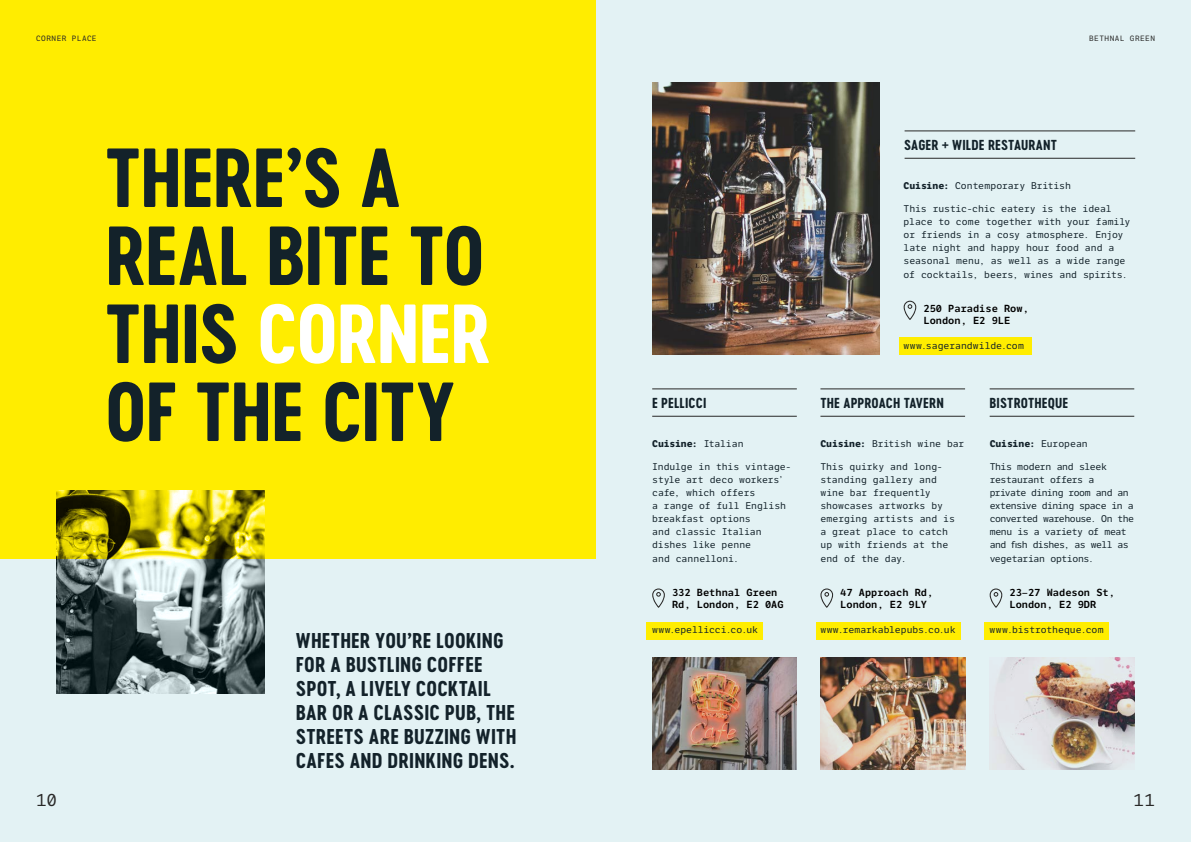
<style>
.page{position:relative;width:1191px;height:842px;background:#e3f2f4}
.page>*{position:absolute;margin:0;border:0;box-sizing:border-box;transform-origin:0 0}
.t1{font:78px/78px "Cervo Neue Bold Neue";letter-spacing:-.015em;color:#13222a}
.t2{font:20px/24px "Cervo Neue Bold Neue";letter-spacing:.01em;color:#13222a}
.t3{font:17px "LFT Etica Mono";color:#282827}
.t4{font:13.5px "Cervo Neue Bold Neue";letter-spacing:.01em;color:#13222a}
.t5{font:600 10px/12.1px "LFT Etica Mono";color:#000}
.t6{font:9.5px/13.1px "LFT Etica Mono";letter-spacing:-.015em;color:#13222a}
.t7{font:9.5px/13.1px "LFT Etica Mono";letter-spacing:-.05em;color:#13222a}
.t8{font:700 9.5px "LFT Etica Mono";letter-spacing:-.01em;color:#13222a}
.t9{font:7.5px "LFT Etica Mono";letter-spacing:.065em;color:#282827}
.s1{color:#fff}
.s2{font-weight:700}
.s3{font-weight:400}
</style>
<div class="page">
<div style="left:0;top:0;width:595px;height:558px;background:#ffed00"></div>
<img style="left:57px;top:490px;width:208px;height:203px">
<img style="left:652px;top:82px;width:227px;height:272px">
<img style="left:652px;top:658px;width:145px;height:112px">
<img style="left:820px;top:658px;width:145px;height:112px">
<img style="left:989px;top:658px;width:145px;height:112px">
<hr style="left:904px;top:158px;width:231px;height:1px;background:#282827">
<hr style="left:904px;top:130px;width:231px;height:1px;background:#282827">
<hr style="left:652px;top:416px;width:145px;height:1px;background:#282827">
<hr style="left:652px;top:388px;width:145px;height:1px;background:#282827">
<hr style="left:820px;top:416px;width:145px;height:1px;background:#282827">
<hr style="left:820px;top:388px;width:145px;height:1px;background:#282827">
<hr style="left:989px;top:416px;width:145px;height:1px;background:#282827">
<hr style="left:989px;top:388px;width:145px;height:1px;background:#282827">
<div style="left:899px;top:337px;width:132px;height:18px;background:#ffed00"></div>
<div style="left:646px;top:622px;width:117px;height:18px;background:#ffed00"></div>
<div style="left:816px;top:622px;width:145px;height:18px;background:#ffed00"></div>
<div style="left:984px;top:622px;width:124px;height:18px;background:#ffed00"></div>
<svg style="left:903px;top:301px;width:13px;height:19px"></svg>
<svg style="left:652px;top:588px;width:13px;height:20px"></svg>
<svg style="left:820px;top:588px;width:13px;height:20px"></svg>
<svg style="left:989px;top:588px;width:13px;height:20px"></svg>
<p class="t9" style="left:36px;top:34px;width:62px">CORNER PLACE</p>
<h1 class="t1" style="left:105px;top:138px;width:387px">THERE’S A<br>REAL BITE TO<br>THIS <span class="s1">CORNER<br></span>OF THE CITY</h1>
<h3 class="t3" style="left:36px;top:790px;width:23px">10</h3>
<h2 class="t2" style="left:296px;top:629px;width:222px">WHETHER YOU’RE LOOKING<br>FOR A BUSTLING COFFEE<br>SPOT, A LIVELY COCKTAIL<br>BAR OR A CLASSIC PUB, THE<br>STREETS ARE BUZZING WITH<br>CAFES AND DRINKING DENS.</h2>
<p class="t9" style="left:1089px;top:34px;width:67px">BETHNAL GREEN</p>
<h3 class="t4" style="left:904px;top:136px;width:154px">SAGER + WILDE RESTAURANT</h3>
<p class="t6" style="left:903px;top:179px;width:169px"><span class="s2">Cuisine:</span> Contemporary British</p>
<p class="t6" style="left:903px;top:202px;width:228px">This rustic-chic eatery is the ideal place to come together with your family or friends in a cosy atmosphere. Enjoy late night and happy hour food and a seasonal menu, as well as a wide range of cocktails, beers, wines and spirits.</p>
<p class="t5" style="left:923px;top:302px;width:107px">250 Paradise Row,<br>London, E2 9LE</p>
<p class="t6" style="left:903px;top:339px;width:122px">www.sagerandwilde.com</p>
<h3 class="t4" style="left:652px;top:394px;width:56px">E PELLICCI</h3>
<h3 class="t4" style="left:820px;top:394px;width:125px">THE APPROACH TAVERN</h3>
<h3 class="t4" style="left:989px;top:394px;width:80px">BISTROTHEQUE</h3>
<p class="t8" style="left:652px;top:438px;width:93px">Cuisine: <span class="s3">Italian</span></p>
<p class="t6" style="left:652px;top:460px;width:141px">Indulge in this vintage&shy;style art deco workers’ cafe, which offers<br>a range of full English breakfast options<br>and classic Italian dishes like penne<br>and cannelloni.</p>
<p class="t5" style="left:672px;top:586px;width:113px">332 Bethnal Green<br>Rd, London, E2 0AG</p>
<p class="t6" style="left:652px;top:623px;width:107px">www.epellicci.co.uk</p>
<p class="t6" style="left:820px;top:437px;width:145px"><span class="s2">Cuisine:</span> British wine bar</p>
<p class="t6" style="left:820px;top:460px;width:136px">This quirky and long&shy;standing gallery and wine bar frequently showcases artworks by emerging artists and is a great place to catch up with friends at the end of the day.</p>
<p class="t5" style="left:840px;top:586px;width:94px">47 Approach Rd,<br>London, E2 9LY</p>
<p class="t6" style="left:820px;top:623px;width:137px">www.remarkablepubs.co.uk</p>
<p class="t8" style="left:989px;top:438px;width:100px">Cuisine: <span class="s3">European</span></p>
<p class="t7" style="left:989px;top:460px;width:146px">This modern and sleek restaurant offers a<br>private dining room and an extensive dining space in a converted warehouse. On the menu is a variety of meat and fish dishes, as well as vegetarian options.</p>
<p class="t5" style="left:1009px;top:586px;width:107px">23–27 Wadeson St,<br>London, E2 9DR</p>
<p class="t6" style="left:989px;top:623px;width:115px">www.bistrotheque.com</p>
<h3 class="t3" style="left:1133px;top:790px;width:23px">11</h3>
</div>
